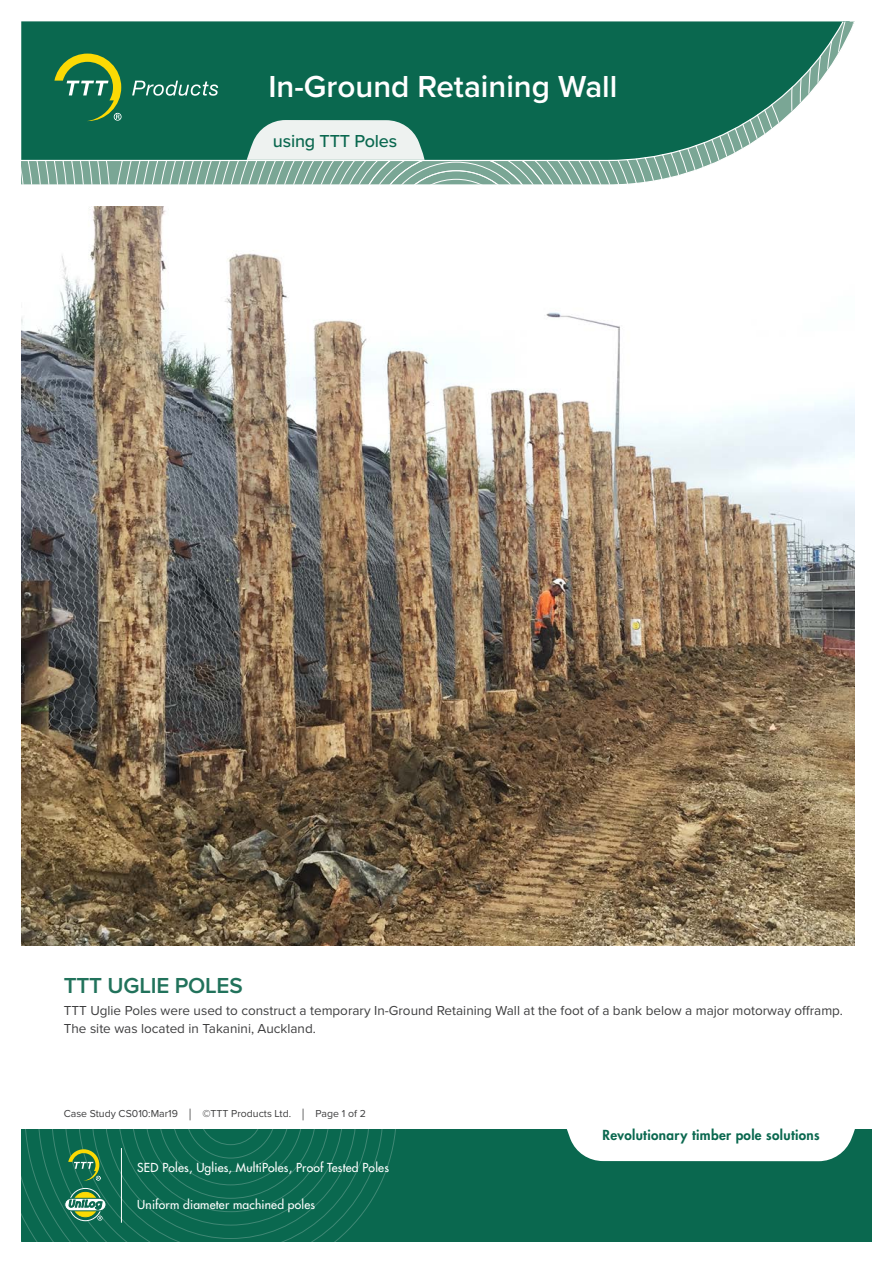
<style>
.page{position:relative;width:893px;height:1263px;background:#fff}
.page>*{position:absolute;margin:0;border:0;box-sizing:border-box;transform-origin:0 0}
.t1{font:600 31.5px "Proxima Nova";color:#fff}
.t2{font:600 22.5px "Proxima Nova";letter-spacing:-.01em;color:#21725b}
.t3{font:500 18px "Proxima Nova";letter-spacing:-.01em;color:#0a684f}
.t4{font:13.5px/18px "Proxima Nova";color:#3e3e3f}
.t5{font:800 13.5px "Futura";letter-spacing:.025em;color:#0a684f}
.t6{font:12.15px "Futura";letter-spacing:.015em;color:#fff}
.t7{font:10.5px "Proxima Nova";color:#3e3e3f}
.s1{font-weight:300;font-size:16.5px}
.s2{font-weight:600}
</style>
<div class="page">
<div style="left:21px;top:1129px;width:851px;height:113px;background:#0a684f"></div>
<img style="left:21px;top:206px;width:834px;height:739px">
<svg style="left:122px;top:22px;width:669px;height:163px;background:#297a64"></svg>
<svg style="left:791px;top:22px;width:63px;height:90px"></svg>
<svg style="left:21px;top:22px;width:101px;height:163px;background:#307c5b"></svg>
<svg style="left:132px;top:81px;width:86px;height:15px"></svg>
<svg style="left:247px;top:68px;width:381px;height:117px;background:#478c79"></svg>
<svg style="left:566px;top:1129px;width:289px;height:32px;background:#eef4f3"></svg>
<svg style="left:21px;top:1129px;width:375px;height:113px"></svg>
<h1 class="t1" style="left:268px;top:63px;width:350px">In-Ground Retaining Wall</h1>
<h3 class="t3" style="left:273px;top:128px;width:126px">using TTT Poles</h3>
<h2 class="t2" style="left:64px;top:969px;width:180px">TTT UGLIE POLES</h2>
<p class="t4" style="left:64px;top:1001px;width:781px">TTT Uglie Poles were used to construct a temporary In-Ground Retaining Wall at the foot of a bank below a major motorway offramp.<br>The site was located in Takanini, Auckland.</p>
<p class="t7" style="left:64px;top:1106px;width:304px">Case Study CS010:Mar19 <span class="s1">|</span> <span class="s2">©</span>TTT Products Ltd. <span class="s1">|</span> Page 1 of 2</p>
<p class="t6" style="left:137px;top:1159px;width:253px">SED Poles, Uglies, MultiPoles, Proof Tested Poles</p>
<p class="t6" style="left:137px;top:1196px;width:179px">Uniform diameter machined poles</p>
<p class="t5" style="left:602px;top:1126px;width:219px">Revolutionary timber pole solutions</p>
</div>
